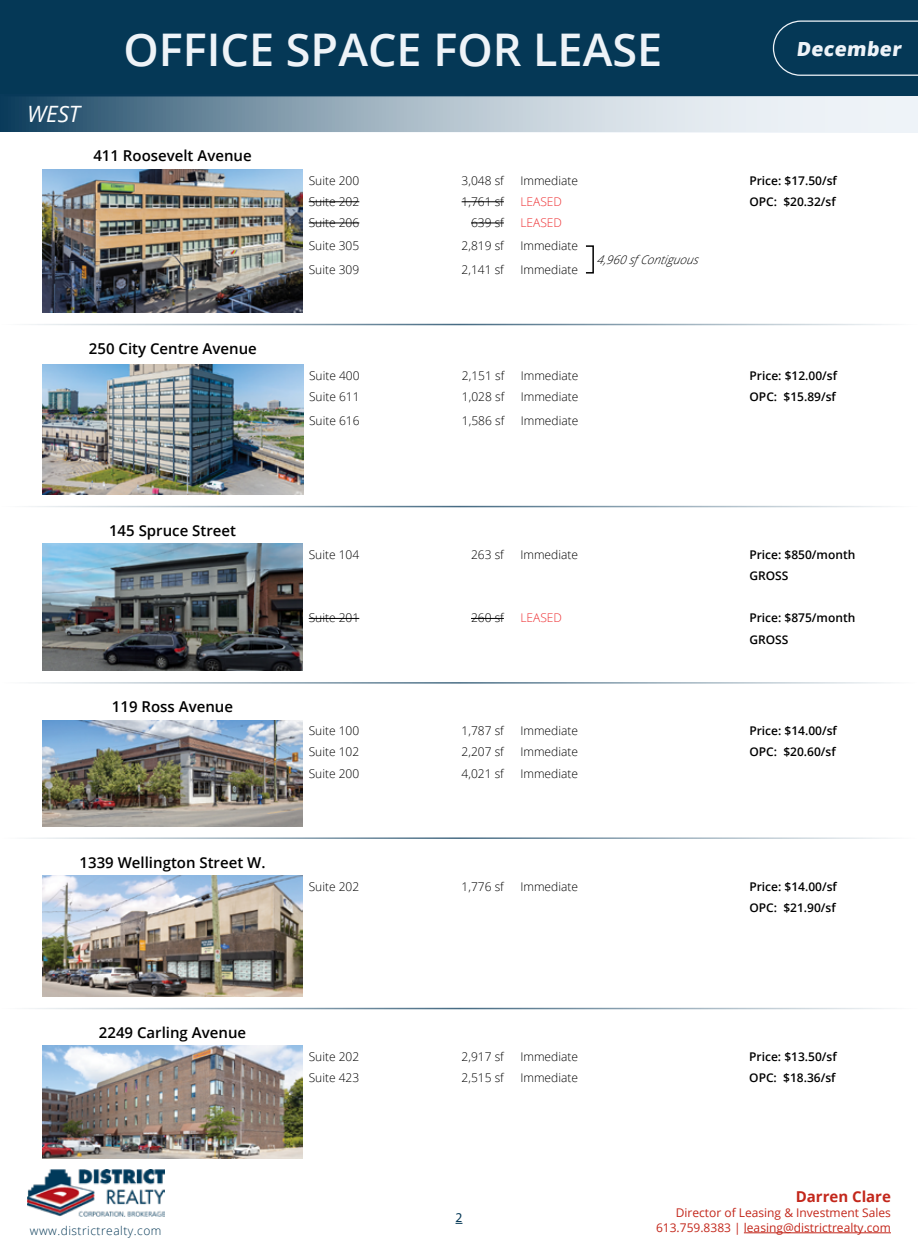
<style>
.page{position:relative;width:918px;height:1242px;background:#fff}
.page>*{position:absolute;margin:0;border:0;box-sizing:border-box;transform-origin:0 0}
.t1{font:600 45px "Open Sans";color:#eef3f8}
.t2{font:italic 22.5px "Open Sans";color:#fff}
.t3{font:800 19.5px "Open Sans";color:#eef3f8}
.t4{font:600 15px "Open Sans";color:#000}
.t5{font:700 15px "Open Sans";color:#c3271b}
.t6{font:13.5px "Myriad Pro";color:#053856}
.t7{font:300 12px "Open Sans";color:#000}
.t8{font:600 12px/21.1px "Open Sans";color:#000}
.t9{font:12px "Open Sans";color:#c3271b}
.t10{font:300 12px "Open Sans";letter-spacing:.04em;color:#053856}
.t11{font:300 12px "Open Sans";color:#ee3134}
.t12{font:italic 300 12px "Open Sans";color:#000}
</style>
<div class="page">
<div style="left:0;top:0;width:918px;height:96px;background:#053856"></div>
<svg style="left:772px;top:20px;width:146px;height:113px"></svg>
<hr style="left:744px;top:1233px;width:147px;height:1px;background:#c3271b">
<img style="left:27px;top:1170px;width:137px;height:46px">
<img style="left:43px;top:365px;width:260px;height:130px">
<img style="left:42px;top:720px;width:261px;height:106px">
<img style="left:42px;top:169px;width:261px;height:143px">
<hr style="left:309px;top:201px;width:50px;height:1px;background:#000">
<hr style="left:462px;top:201px;width:42px;height:1px;background:#000">
<hr style="left:309px;top:223px;width:50px;height:1px;background:#000">
<hr style="left:471px;top:223px;width:33px;height:1px;background:#000">
<div style="left:585px;top:245px;width:9px;height:29px;border:2px solid #000"></div>
<hr style="left:0;top:324px;width:918px;height:1px;background:#093a5a">
<hr style="left:0;top:682px;width:918px;height:2px;background:#093a5a">
<hr style="left:0;top:837px;width:918px;height:2px;background:#093a5a">
<img style="left:42px;top:875px;width:261px;height:121px">
<div style="left:0;top:95px;width:918px;height:37px;background:#093a5a"></div>
<svg style="left:22px;top:96px;width:896px;height:36px;background:#a5b8c4"></svg>
<hr style="left:0;top:506px;width:918px;height:1px;background:#093a5a">
<img style="left:42px;top:544px;width:261px;height:127px">
<hr style="left:309px;top:618px;width:50px;height:1px;background:#000">
<hr style="left:471px;top:618px;width:33px;height:1px;background:#000">
<img style="left:42px;top:1046px;width:261px;height:112px">
<hr style="left:0;top:1008px;width:918px;height:1px;background:#093a5a">
<h1 class="t1" style="left:124px;top:19px;width:540px">OFFICE SPACE FOR LEASE</h1>
<h3 class="t3" style="left:796px;top:34px;width:110px">December</h3>
<h2 class="t2" style="left:27px;top:98px;width:55px">WEST</h2>
<p class="t4" style="left:93px;top:145px;width:160px">411 Roosevelt Avenue</p>
<p class="t7" style="left:309px;top:172px;width:52px">Suite 200</p>
<p class="t7" style="left:462px;top:172px;width:44px">3,048 sf</p>
<p class="t7" style="left:520px;top:172px;width:59px">Immediate</p>
<p class="t8" style="left:749px;top:169px;width:89px">Price: $17.50/sf</p>
<p class="t7" style="left:309px;top:193px;width:52px">Suite 202</p>
<p class="t7" style="left:462px;top:193px;width:44px">1,761 sf</p>
<p class="t11" style="left:520px;top:193px;width:43px">LEASED</p>
<p class="t8" style="left:749px;top:191px;width:88px">OPC: $20.32/sf</p>
<p class="t7" style="left:309px;top:214px;width:52px">Suite 206</p>
<p class="t7" style="left:471px;top:214px;width:34px">639 sf</p>
<p class="t11" style="left:520px;top:214px;width:43px">LEASED</p>
<p class="t7" style="left:309px;top:238px;width:52px">Suite 305</p>
<p class="t7" style="left:462px;top:238px;width:44px">2,819 sf</p>
<p class="t7" style="left:520px;top:238px;width:59px">Immediate</p>
<p class="t7" style="left:309px;top:261px;width:52px">Suite 309</p>
<p class="t7" style="left:462px;top:261px;width:44px">2,141 sf</p>
<p class="t7" style="left:520px;top:261px;width:59px">Immediate</p>
<p class="t12" style="left:597px;top:251px;width:106px">4, 960 sf Contiguous</p>
<p class="t4" style="left:89px;top:338px;width:169px">250 City Centre Avenue</p>
<p class="t4" style="left:109px;top:520px;width:128px">145 Spruce Street</p>
<p class="t4" style="left:112px;top:697px;width:123px">119 Ross Avenue</p>
<p class="t4" style="left:80px;top:852px;width:187px">1339 Wellington Street W.</p>
<p class="t7" style="left:309px;top:368px;width:52px">Suite 400</p>
<p class="t7" style="left:462px;top:368px;width:44px">2,151 sf</p>
<p class="t7" style="left:521px;top:368px;width:59px">Immediate</p>
<p class="t8" style="left:750px;top:365px;width:89px">Price: $12.00/sf</p>
<p class="t7" style="left:309px;top:389px;width:52px">Suite 611</p>
<p class="t7" style="left:462px;top:389px;width:44px">1,028 sf</p>
<p class="t7" style="left:521px;top:389px;width:59px">Immediate</p>
<p class="t8" style="left:750px;top:386px;width:88px">OPC: $15.89/sf</p>
<p class="t7" style="left:309px;top:412px;width:52px">Suite 616</p>
<p class="t7" style="left:462px;top:412px;width:44px">1,586 sf</p>
<p class="t7" style="left:521px;top:412px;width:59px">Immediate</p>
<p class="t7" style="left:309px;top:546px;width:52px">Suite 104</p>
<p class="t7" style="left:471px;top:546px;width:34px">263 sf</p>
<p class="t7" style="left:520px;top:546px;width:59px">Immediate</p>
<p class="t8" style="left:749px;top:544px;width:108px">Price: $850/month<br>GROSS</p>
<p class="t7" style="left:309px;top:610px;width:52px">Suite 201</p>
<p class="t7" style="left:471px;top:610px;width:34px">260 sf</p>
<p class="t11" style="left:520px;top:610px;width:43px">LEASED</p>
<p class="t8" style="left:749px;top:607px;width:108px">Price: $875/month<br>GROSS</p>
<p class="t7" style="left:309px;top:723px;width:52px">Suite 100</p>
<p class="t7" style="left:462px;top:723px;width:44px">1,787 sf</p>
<p class="t7" style="left:520px;top:723px;width:59px">Immediate</p>
<p class="t8" style="left:749px;top:720px;width:89px">Price: $14.00/sf</p>
<p class="t7" style="left:309px;top:744px;width:52px">Suite 102</p>
<p class="t7" style="left:462px;top:744px;width:44px">2,207 sf</p>
<p class="t7" style="left:520px;top:744px;width:59px">Immediate</p>
<p class="t8" style="left:749px;top:741px;width:88px">OPC: $20.60/sf</p>
<p class="t7" style="left:309px;top:765px;width:52px">Suite 200</p>
<p class="t7" style="left:462px;top:765px;width:44px">4,021 sf</p>
<p class="t7" style="left:520px;top:765px;width:59px">Immediate</p>
<p class="t7" style="left:309px;top:878px;width:52px">Suite 202</p>
<p class="t7" style="left:462px;top:878px;width:44px">1,776 sf</p>
<p class="t7" style="left:520px;top:878px;width:59px">Immediate</p>
<p class="t8" style="left:749px;top:875px;width:89px">Price: $14.00/sf<br>OPC: $21.90/sf</p>
<p class="t4" style="left:99px;top:1022px;width:149px">2249 Carling Avenue</p>
<p class="t7" style="left:309px;top:1048px;width:52px">Suite 202</p>
<p class="t7" style="left:462px;top:1048px;width:44px">2,917 sf</p>
<p class="t7" style="left:520px;top:1048px;width:59px">Immediate</p>
<p class="t8" style="left:749px;top:1046px;width:89px">Price: $13.50/sf</p>
<p class="t7" style="left:309px;top:1069px;width:52px">Suite 423</p>
<p class="t7" style="left:462px;top:1069px;width:44px">2,515 sf</p>
<p class="t7" style="left:520px;top:1069px;width:59px">Immediate</p>
<p class="t8" style="left:749px;top:1067px;width:88px">OPC: $18.36/sf</p>
<p class="t5" style="left:796px;top:1186px;width:97px">Darren Clare</p>
<p class="t9" style="left:676px;top:1204px;width:217px">Director of Leasing &amp; Investment Sales</p>
<p class="t6" style="left:456px;top:1209px;width:8px">2</p>
<p class="t10" style="left:30px;top:1222px;width:133px">www.districtrealty.com</p>
<p class="t9" style="left:656px;top:1219px;width:236px">613.759.8383 | leasing@districtrealty.com</p>
</div>
